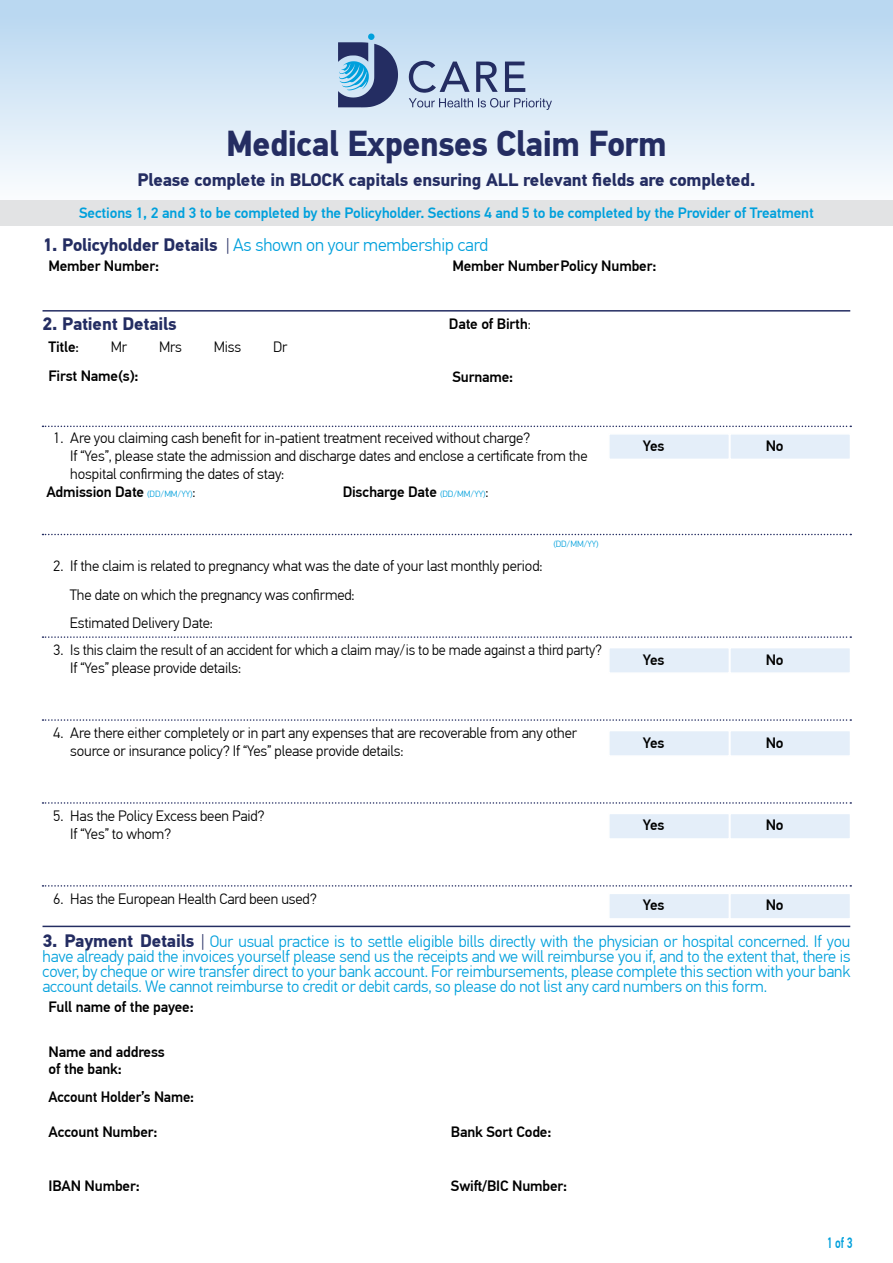
<style>
.page{position:relative;width:893px;height:1263px;background:#fff}
.page>*{position:absolute;margin:0;border:0;box-sizing:border-box;transform-origin:0 0}
.t1{font:700 36px "PF Din Text Pro";letter-spacing:-.015em;color:#242d62;scale:.95 1}
.t2{font:700 18px "PF Din Text Pro";letter-spacing:-.01em;color:#242d62}
.t3{font:300 18px "PF Din Text Pro";letter-spacing:-.01em;color:#00a0dc}
.t4{font:300 16.5px/15px "PF Din Text Pro";letter-spacing:-.01em;color:#00a0dc;text-align:justify}
.t5{font:300 15px/18px "PF Din Text Pro";letter-spacing:-.01em;color:#000}
.t6{font:500 15px/16.5px "PF Din Text Pro";letter-spacing:-.01em;color:#000}
.t7{font:500 15px "PF Din Text Pro";letter-spacing:-.01em;color:#00a0dc}
.t8{font:500 15px "PF Din Text Pro";letter-spacing:-.01em;color:#00a0dc;scale:.74 1}
.t9{font:300 9px "PF Din Text Pro";color:#00a0dc}
.s1{font-weight:700;color:#242d62}
.s2{color:#242d62}
.s3{font-weight:400}
.s4{font-weight:300}
.s5{font-weight:300;font-size:9px;color:#00a0dc}
.s6{font-weight:700;font-size:18px;color:#242d62}
.s7{font-size:18px;color:#242d62}
</style>
<div class="page">
<div style="left:0;top:0;width:893px;height:217px;background:linear-gradient(to bottom,#b5d5f0,#fff)"></div>
<svg style="left:409px;top:61px;width:143px;height:49px;background:#acbcd4"></svg>
<svg style="left:338px;top:34px;width:60px;height:73px;background:#6a87ae"></svg>
<hr style="left:43px;top:310px;width:807px;height:2px;background:#242d62">
<hr style="left:43px;top:926px;width:807px;height:1px;background:#242d62">
<div style="left:0;top:200px;width:893px;height:25px;background:#e2e3e4"></div>
<div style="left:608px;top:433px;width:122px;height:27px;background:#e4eef9;border:2px solid #fff"></div>
<div style="left:729px;top:433px;width:122px;height:27px;background:#e4eef9;border:2px solid #fff"></div>
<div style="left:608px;top:647px;width:122px;height:27px;background:#e4eef9;border:2px solid #fff"></div>
<div style="left:729px;top:647px;width:122px;height:27px;background:#e4eef9;border:2px solid #fff"></div>
<div style="left:608px;top:730px;width:122px;height:27px;background:#e4eef9;border:2px solid #fff"></div>
<div style="left:729px;top:730px;width:122px;height:27px;background:#e4eef9;border:2px solid #fff"></div>
<div style="left:608px;top:813px;width:122px;height:27px;background:#e4eef9;border:2px solid #fff"></div>
<div style="left:729px;top:813px;width:122px;height:27px;background:#e4eef9;border:2px solid #fff"></div>
<div style="left:608px;top:893px;width:122px;height:27px;background:#e4eef9;border:2px solid #fff"></div>
<div style="left:729px;top:893px;width:122px;height:27px;background:#e4eef9;border:2px solid #fff"></div>
<svg style="left:43px;top:426px;width:808px;height:1px"></svg>
<svg style="left:43px;top:534px;width:808px;height:1px"></svg>
<svg style="left:43px;top:636px;width:808px;height:2px"></svg>
<svg style="left:43px;top:719px;width:808px;height:2px"></svg>
<svg style="left:43px;top:802px;width:808px;height:2px"></svg>
<svg style="left:43px;top:885px;width:808px;height:2px"></svg>
<h1 class="t1" style="left:226px;top:121px;width:465px">Medical Expenses Claim Form</h1>
<p class="t2" style="left:138px;top:169px;width:619px">Please complete in BLOCK capitals ensuring ALL relevant fields are completed.</p>
<p class="t7" style="left:79px;top:204px;width:736px">Sections 1, 2 and 3 to be completed by the Policyholder. Sections 4 and 5 to be completed by the Provider of Treatment</p>
<p class="t6" style="left:49px;top:258px;width:112px">Member Number:</p>
<p class="t6" style="left:452px;top:258px;width:205px">Member NumberPolicy Number:</p>
<p class="t3" style="left:43px;top:234px;width:447px"><span class="s1">1. Policyholder Details</span> <span class="s2">|</span> As shown on your membership card</p>
<p class="t2" style="left:43px;top:312px;width:135px">2. Patient Details</p>
<p class="t6" style="left:49px;top:339px;width:32px">Title<span class="s3">:</span></p>
<p class="t5" style="left:111px;top:338px;width:18px">Mr</p>
<p class="t5" style="left:159px;top:338px;width:24px">Mrs</p>
<p class="t5" style="left:214px;top:338px;width:29px">Miss</p>
<p class="t5" style="left:273px;top:338px;width:16px">Dr</p>
<p class="t6" style="left:49px;top:368px;width:92px">First Name(s):</p>
<p class="t6" style="left:449px;top:316px;width:83px">Date of Birth<span class="s4">:</span></p>
<p class="t6" style="left:452px;top:369px;width:62px">Surname:</p>
<p class="t5" style="left:70px;top:429px;width:519px;text-indent:-17px">1. Are you claiming cash benefit for in-patient treatment received without charge?<br>If “Yes”, please state the admission and discharge dates and enclose a certificate from the hospital confirming the dates of stay:</p>
<p class="t6" style="left:46px;top:484px;width:151px">Admission Date <span class="s5">(DD/MM/YY)</span><span class="s4">:</span></p>
<p class="t6" style="left:343px;top:484px;width:147px">Discharge Date <span class="s5">(DD/MM/YY)</span><span class="s4">:</span></p>
<p class="t5" style="left:70px;top:551px;width:474px;line-height:29.4px;text-indent:-17px">2. If the claim is related to pregnancy what was the date of your last monthly period:<br>The date on which the pregnancy was confirmed:</p>
<p class="t5" style="left:70px;top:614px;width:145px">Estimated Delivery Date:</p>
<p class="t9" style="left:553px;top:539px;width:47px">(DD/MM/YY)</p>
<p class="t5" style="left:70px;top:641px;width:533px;text-indent:-17px">3. Is this claim the result of an accident for which a claim may/is to be made against a third party?<br>If “Yes” please provide details:</p>
<p class="t5" style="left:70px;top:724px;width:508px;text-indent:-17px">4. Are there either completely or in part any expenses that are recoverable from any other source or insurance policy? If “Yes” please provide details:</p>
<p class="t5" style="left:70px;top:807px;width:196px;text-indent:-17px">5. Has the Policy Excess been Paid?<br>If “Yes” to whom?</p>
<p class="t5" style="left:53px;top:890px;width:265px">6. Has the European Health Card been used?</p>
<p class="t6" style="left:643px;top:438px;width:23px">Yes</p>
<p class="t6" style="left:766px;top:438px;width:19px">No</p>
<p class="t6" style="left:643px;top:651px;width:23px">Yes</p>
<p class="t6" style="left:766px;top:651px;width:19px">No</p>
<p class="t6" style="left:643px;top:734px;width:23px">Yes</p>
<p class="t6" style="left:766px;top:734px;width:19px">No</p>
<p class="t6" style="left:643px;top:817px;width:23px">Yes</p>
<p class="t6" style="left:766px;top:817px;width:19px">No</p>
<p class="t6" style="left:643px;top:897px;width:23px">Yes</p>
<p class="t6" style="left:766px;top:897px;width:19px">No</p>
<p class="t4" style="left:43px;top:934px;width:809px"><span class="s6">3. Payment Details</span> <span class="s7">|</span> Our usual practice is to settle eligible bills directly with the physician or hospital concerned. If you have already paid the invoices yourself please send us the receipts and we will reimburse you if, and to the extent that, there is cover, by cheque or wire transfer direct to your bank account. For reimbursements, please complete this section with your bank account details. We cannot reimburse to credit or debit cards, so please do not list any card numbers on this form.</p>
<p class="t6" style="left:49px;top:999px;width:147px">Full name of the payee:</p>
<p class="t6" style="left:49px;top:1044px;width:118px">Name and address of the bank:</p>
<p class="t6" style="left:49px;top:1089px;width:147px">Account Holder’s Name:</p>
<p class="t6" style="left:49px;top:1123px;width:111px">Account Number:</p>
<p class="t6" style="left:451px;top:1123px;width:102px">Bank Sort Code:</p>
<p class="t6" style="left:49px;top:1178px;width:93px">IBAN Number:</p>
<p class="t6" style="left:451px;top:1178px;width:118px">Swift/BIC Number:</p>
<p class="t8" style="left:827px;top:1234px;width:36px">1 of 3</p>
</div>
